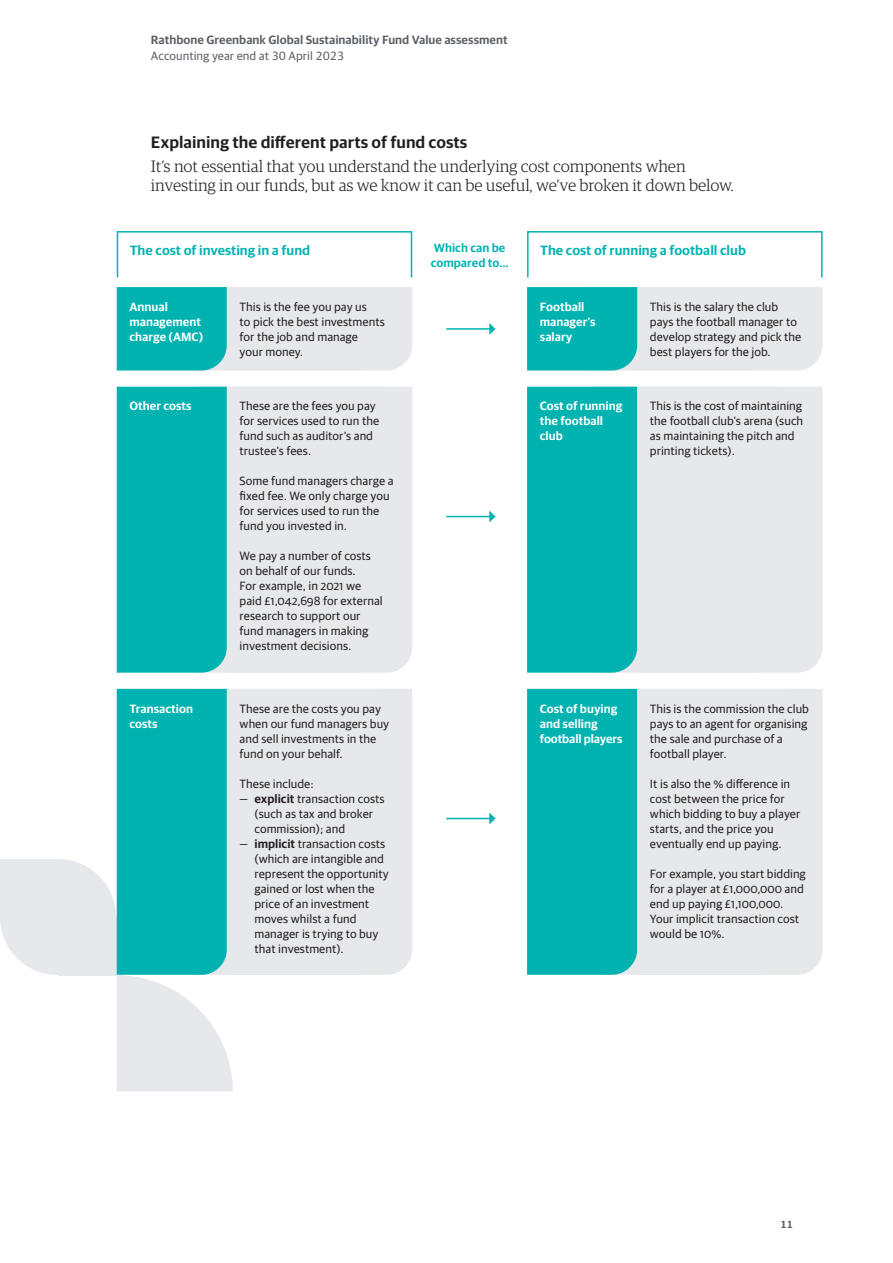
<style>
.page{position:relative;width:893px;height:1263px;background:#fff}
.page>*{position:absolute;margin:0;border:0;box-sizing:border-box;transform-origin:0 0}
.body_text{font:300 16.5px/19.5px "Guardian RTB Egyp";letter-spacing:-.01em;color:#231f20}
.Sub_heading{font:600 16.5px "Guardian RTB Sans";color:#231f20}
.Key_takeaway_text{font:600 13.5px "Guardian RTB Sans";color:#00b3b0}
.body_text-2{font:12px/15px "Guardian RTB Sans";color:#231f20}
.body_text-3{font:600 12px/15px "Guardian RTB Sans";color:#fff}
.t1{font:600 12px "Guardian RTB Sans";color:#5d6067}
.t2{font:12px "Guardian RTB Sans";color:#5d6067}
.Key_takeaway_text-2{font:600 12px "Guardian RTB Sans";color:#00b3b0}
.t3{font:600 10.5px "Guardian RTB Sans";color:#5d6067}
.s1{font-weight:600}
</style>
<div class="page">
<div style="left:117px;top:231px;width:295px;height:47px;border:2px solid #00b3b0"></div>
<div style="left:527px;top:231px;width:296px;height:47px;border:2px solid #00b3b0"></div>
<svg style="left:0;top:689px;width:233px;height:402px"></svg>
<div style="left:527px;top:689px;width:110px;height:286px;background:#00b3b0"></div>
<div style="left:117px;top:387px;width:110px;height:286px;background:#00b3b0"></div>
<div style="left:527px;top:387px;width:110px;height:286px;background:#00b3b0"></div>
<div style="left:227px;top:689px;width:185px;height:286px;background:#e7e8eb"></div>
<div style="left:637px;top:689px;width:186px;height:286px;background:#e7e8eb"></div>
<div style="left:227px;top:387px;width:185px;height:286px;background:#e7e8eb"></div>
<div style="left:637px;top:387px;width:186px;height:286px;background:#e7e8eb"></div>
<svg style="left:117px;top:287px;width:295px;height:83px;background:#92d4d5"></svg>
<svg style="left:527px;top:287px;width:296px;height:83px;background:#92d4d5"></svg>
<hr style="left:446px;top:328px;width:44px;height:2px;background:#00b3b0">
<svg style="left:489px;top:323px;width:7px;height:12px"></svg>
<hr style="left:446px;top:516px;width:44px;height:1px;background:#00b3b0">
<svg style="left:489px;top:511px;width:7px;height:11px"></svg>
<hr style="left:446px;top:818px;width:44px;height:1px;background:#00b3b0">
<svg style="left:489px;top:813px;width:7px;height:11px"></svg>
<p class="t1" style="left:151px;top:31px;width:358px">Rathbone Greenbank Global Sustainability Fund Value assessment</p>
<p class="t2" style="left:151px;top:47px;width:195px">Accounting year end at 30 April 2023</p>
<p class="Sub_heading" style="left:151px;top:130px;width:318px">Explaining the different parts of fund costs</p>
<p class="body_text" style="left:151px;top:155px;width:584px">It’s not essential that you understand the underlying cost components when investing in our funds, but as we know it can be useful, we’ve broken it down below.</p>
<p class="Key_takeaway_text" style="left:130px;top:240px;width:182px">The cost of investing in a fund</p>
<p class="Key_takeaway_text-2" style="left:434px;top:238px;width:73px">Which can be</p>
<p class="Key_takeaway_text" style="left:540px;top:240px;width:207px">The cost of running a football club</p>
<p class="Key_takeaway_text-2" style="left:431px;top:253px;width:79px">compared to…</p>
<p class="body_text-3" style="left:129px;top:298px;width:75px">Annual management charge (AMC)</p>
<p class="body_text-2" style="left:240px;top:298px;width:147px">This is the fee you pay us<br>to pick the best investments for the job and manage<br>your money.</p>
<p class="body_text-2" style="left:650px;top:298px;width:153px">This is the salary the club pays the football manager to develop strategy and pick the best players for the job.</p>
<p class="body_text-3" style="left:540px;top:298px;width:57px">Football manager’s salary</p>
<p class="body_text-3" style="left:129px;top:398px;width:64px">Other costs</p>
<p class="body_text-3" style="left:540px;top:398px;width:84px">Cost of running the football club</p>
<p class="body_text-2" style="left:240px;top:398px;width:141px">These are the fees you pay for services used to run the fund such as auditor’s and trustee’s fees.</p>
<p class="body_text-2" style="left:240px;top:473px;width:156px">Some fund managers charge a fixed fee. We only charge you for services used to run the fund you invested in.</p>
<p class="body_text-2" style="left:240px;top:548px;width:145px">We pay a number of costs on behalf of our funds.<br>For example, in 2021 we paid £1,042,698 for external research to support our fund managers in making investment decisions.</p>
<p class="body_text-3" style="left:129px;top:700px;width:65px">Transaction costs</p>
<p class="body_text-3" style="left:540px;top:700px;width:84px">Cost of buying and selling football players</p>
<p class="body_text-2" style="left:240px;top:700px;width:151px">These are the costs you pay when our fund managers buy and sell investments in the fund on your behalf.</p>
<p class="body_text-2" style="left:240px;top:775px;width:76px">These include:</p>
<p class="body_text-2" style="left:254px;top:790px;width:132px;text-indent:-15px">— <span class="s1">explicit</span> transaction costs (such as tax and broker commission); and</p>
<p class="body_text-2" style="left:254px;top:835px;width:136px;text-indent:-15px">— <span class="s1">implicit</span> transaction costs (which are intangible and represent the opportunity gained or lost when the price of an investment moves whilst a fund manager is trying to buy that investment).</p>
<p class="body_text-2" style="left:650px;top:398px;width:155px">This is the cost of maintaining the football club’s arena (such as maintaining the pitch and printing tickets).</p>
<p class="body_text-2" style="left:650px;top:700px;width:161px">This is the commission the club pays to an agent for organising the sale and purchase of a football player.</p>
<p class="body_text-2" style="left:650px;top:775px;width:152px">It is also the % difference in cost between the price for which bidding to buy a player starts, and the price you eventually end up paying.</p>
<p class="body_text-2" style="left:650px;top:865px;width:157px">For example, you start bidding for a player at £1,000,000 and end up paying £1,100,000.<br>Your implicit transaction cost would be 10%.</p>
<p class="t3" style="left:780px;top:1216px;width:14px">11</p>
</div>
